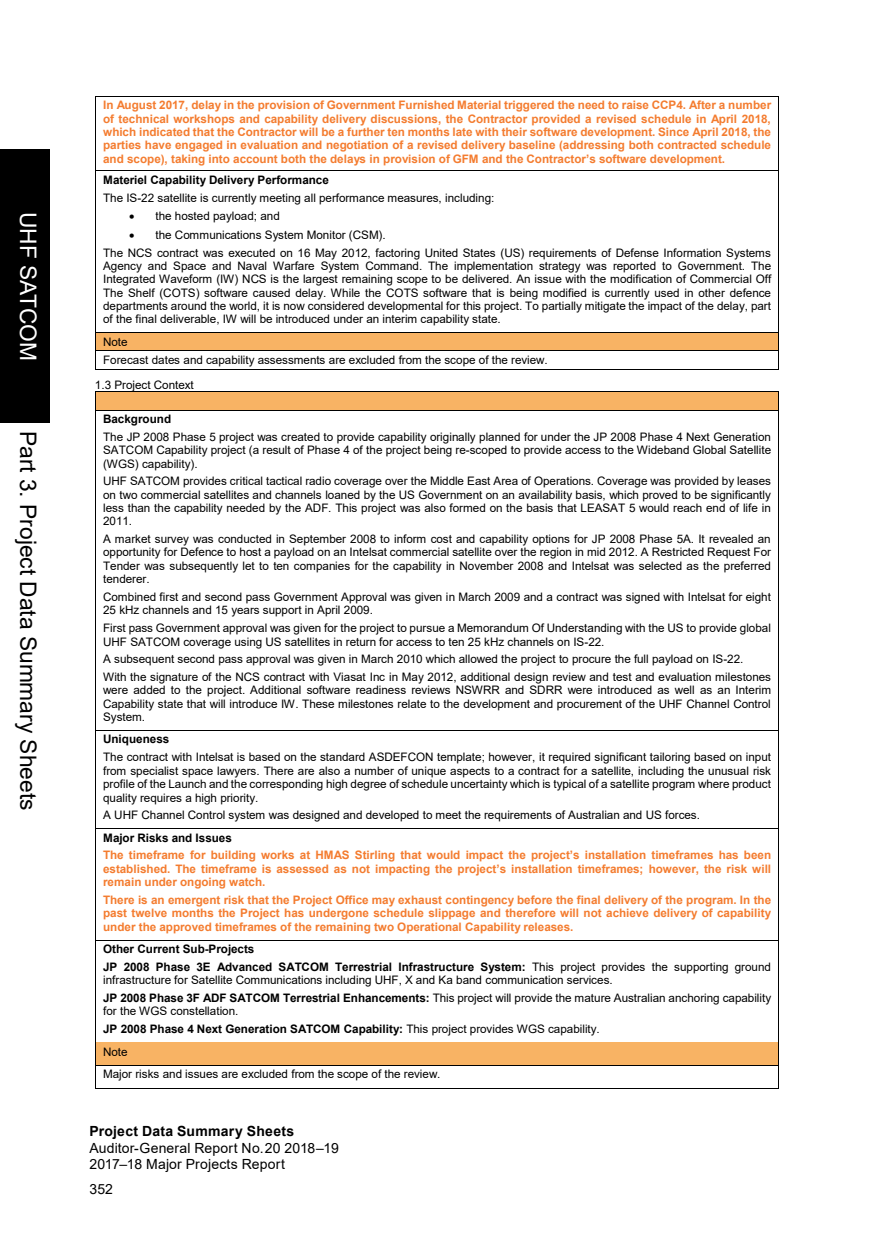
<style>
.page{position:relative;width:874px;height:1241px;background:#fff}
.page>*{position:absolute;margin:0;border:0;box-sizing:border-box;transform-origin:0 0}
.t1{font:22.75px "Arial";color:#000}
.t2{font:22.75px "Arial";color:#fff}
.t3{font:14px/15.8px "Arial";letter-spacing:.01em;color:#000}
.t4{font:700 14px "Arial";letter-spacing:.02em;color:#000}
.t5{font:11.72px/13.3px "Arial";letter-spacing:-.005em;color:#000}
.t6{font:700 11.72px/13.3px "Arial";letter-spacing:-.005em;color:#f47c2f;text-align:justify}
.t7{font:700 11.72px/17.7px "Arial";letter-spacing:-.005em;color:#000}
.s1{font-weight:400}
.s2{font-weight:700}
</style>
<div class="page">
<div style="left:0;top:150px;width:50px;height:273px;background:#000"></div>
<hr style="left:96px;top:96px;width:682px;height:1px;background:#000">
<hr style="left:95px;top:99px;width:1px;height:71px;background:#000">
<hr style="left:778px;top:99px;width:1px;height:71px;background:#000">
<hr style="left:96px;top:170px;width:682px;height:1px;background:#000">
<hr style="left:95px;top:173px;width:1px;height:159px;background:#000">
<hr style="left:778px;top:173px;width:1px;height:159px;background:#000">
<div style="left:103px;top:335px;width:667px;height:13px;background:#f8b364"></div>
<hr style="left:96px;top:332px;width:682px;height:1px;background:#000">
<hr style="left:96px;top:333px;width:682px;height:2px;background:#f8b364">
<hr style="left:95px;top:348px;width:683px;height:2px;background:#f8b364">
<hr style="left:96px;top:350px;width:682px;height:1px;background:#000">
<svg style="left:95px;top:332px;width:1px;height:37px"></svg>
<hr style="left:96px;top:368px;width:682px;height:1px;background:#000">
<svg style="left:778px;top:332px;width:1px;height:37px"></svg>
<div style="left:103px;top:394px;width:667px;height:13px;background:#f8b364"></div>
<hr style="left:96px;top:391px;width:682px;height:1px;background:#000">
<hr style="left:96px;top:392px;width:682px;height:2px;background:#f8b364">
<hr style="left:95px;top:407px;width:683px;height:2px;background:#f8b364">
<svg style="left:95px;top:391px;width:1px;height:21px"></svg>
<hr style="left:96px;top:409px;width:682px;height:1px;background:#000">
<svg style="left:778px;top:391px;width:1px;height:21px"></svg>
<hr style="left:95px;top:412px;width:1px;height:318px;background:#000">
<hr style="left:778px;top:412px;width:1px;height:318px;background:#000">
<hr style="left:96px;top:730px;width:682px;height:1px;background:#000">
<hr style="left:95px;top:732px;width:1px;height:96px;background:#000">
<hr style="left:778px;top:732px;width:1px;height:96px;background:#000">
<hr style="left:96px;top:828px;width:682px;height:1px;background:#000">
<hr style="left:95px;top:830px;width:1px;height:109px;background:#000">
<hr style="left:778px;top:830px;width:1px;height:109px;background:#000">
<hr style="left:96px;top:939px;width:682px;height:1px;background:#000">
<hr style="left:95px;top:942px;width:1px;height:99px;background:#000">
<hr style="left:778px;top:942px;width:1px;height:99px;background:#000">
<div style="left:103px;top:1044px;width:667px;height:18px;background:#f8b364"></div>
<hr style="left:96px;top:1041px;width:682px;height:1px;background:#000">
<hr style="left:96px;top:1042px;width:682px;height:2px;background:#f8b364">
<hr style="left:95px;top:1062px;width:683px;height:2px;background:#f8b364">
<hr style="left:96px;top:1064px;width:682px;height:1px;background:#000">
<svg style="left:95px;top:1041px;width:1px;height:47px"></svg>
<hr style="left:96px;top:1087px;width:682px;height:1px;background:#000">
<svg style="left:778px;top:1041px;width:1px;height:47px"></svg>
<h1 class="t2" style="left:44px;top:212px;width:150px;rotate:90deg">UHF SATCOM</h1>
<h1 class="t1" style="left:44px;top:430px;width:381px;rotate:90deg">Part 3. Project Data Summary Sheets</h1>
<p class="t6" style="left:103px;top:99px;width:669px">In August 2017, delay in the provision of Government Furnished Material triggered the need to raise CCP4. After a number of technical workshops and capability delivery discussions, the Contractor provided a revised schedule in April 2018, which indicated that the Contractor will be a further ten months late with their software development. Since April 2018, the parties have engaged in evaluation and negotiation of a revised delivery baseline (addressing both contracted schedule and scope), taking into account both the delays in provision of GFM and the Contractor’s software development.</p>
<p class="t7" style="left:103px;top:171px;width:227px">Materiel Capability Delivery Performance</p>
<p class="t5" style="left:103px;top:191px;width:392px">The IS-22 satellite is currently meeting all performance measures, including:</p>
<p class="t5" style="left:129px;top:209px;width:152px">• the hosted payload; and</p>
<p class="t5" style="left:103px;top:225px;width:669px;line-height:17.8px;text-indent:26px">• the Communications System Monitor (CSM).<br>The NCS contract was executed on 16 May 2012, factoring United States (US) requirements of Defense Information Systems</p>
<p class="t5" style="left:103px;top:259px;width:669px;text-align:justify">Agency and Space and Naval Warfare System Command. The implementation strategy was reported to Government. The Integrated Waveform (IW) NCS is the largest remaining scope to be delivered. An issue with the modification of Commercial Off The Shelf (COTS) software caused delay. While the COTS software that is being modified is currently used in other defence departments around the world, it is now considered developmental for this project. To partially mitigate the impact of the delay, part of the final deliverable, IW will be introduced under an interim capability state.</p>
<p class="t5" style="left:103px;top:332px;width:446px;line-height:18.2px">Note<br>Forecast dates and capability assessments are excluded from the scope of the review.</p>
<p class="t5" style="left:95px;top:378px;width:100px">1.3 Project Context</p>
<p class="t7" style="left:103px;top:410px;width:69px">Background</p>
<p class="t5" style="left:103px;top:430px;width:669px;text-align:justify">The JP 2008 Phase 5 project was created to provide capability originally planned for under the JP 2008 Phase 4 Next Generation SATCOM Capability project (a result of Phase 4 of the project being re-scoped to provide access to the Wideband Global Satellite (WGS) capability).</p>
<p class="t5" style="left:103px;top:474px;width:669px;text-align:justify">UHF SATCOM provides critical tactical radio coverage over the Middle East Area of Operations. Coverage was provided by leases on two commercial satellites and channels loaned by the US Government on an availability basis, which proved to be significantly less than the capability needed by the ADF. This project was also formed on the basis that LEASAT 5 would reach end of life in 2011.</p>
<p class="t5" style="left:103px;top:532px;width:669px;text-align:justify">A market survey was conducted in September 2008 to inform cost and capability options for JP 2008 Phase 5A. It revealed an opportunity for Defence to host a payload on an Intelsat commercial satellite over the region in mid 2012. A Restricted Request For Tender was subsequently let to ten companies for the capability in November 2008 and Intelsat was selected as the preferred tenderer.</p>
<p class="t5" style="left:103px;top:590px;width:669px">Combined first and second pass Government Approval was given in March 2009 and a contract was signed with Intelsat for eight<br>25 kHz channels and 15 years support in April 2009.</p>
<p class="t5" style="left:103px;top:621px;width:669px">First pass Government approval was given for the project to pursue a Memorandum Of Understanding with the US to provide global<br>UHF SATCOM coverage using US satellites in return for access to ten 25 kHz channels on IS-22.</p>
<p class="t5" style="left:103px;top:650px;width:669px;line-height:17.8px">A subsequent second pass approval was given in March 2010 which allowed the project to procure the full payload on IS-22.<br>With the signature of the NCS contract with Viasat Inc in May 2012, additional design review and test and evaluation milestones</p>
<p class="t5" style="left:103px;top:683px;width:669px;text-align:justify">were added to the project. Additional software readiness reviews NSWRR and SDRR were introduced as well as an Interim Capability state that will introduce IW. These milestones relate to the development and procurement of the UHF Channel Control System.</p>
<p class="t7" style="left:103px;top:730px;width:68px">Uniqueness</p>
<p class="t5" style="left:103px;top:750px;width:669px;text-align:justify">The contract with Intelsat is based on the standard ASDEFCON template; however, it required significant tailoring based on input from specialist space lawyers. There are also a number of unique aspects to a contract for a satellite, including the unusual risk profile of the Launch and the corresponding high degree of schedule uncertainty which is typical of a satellite program where product quality requires a high priority.</p>
<p class="t5" style="left:103px;top:808px;width:598px">A UHF Channel Control system was designed and developed to meet the requirements of Australian and US forces.</p>
<p class="t7" style="left:103px;top:828px;width:130px">Major Risks and Issues</p>
<p class="t6" style="left:103px;top:848px;width:669px">The timeframe for building works at HMAS Stirling that would impact the project’s installation timeframes has been established. The timeframe is assessed as not impacting the project’s installation timeframes; however, the risk will remain under ongoing watch.</p>
<p class="t6" style="left:103px;top:892px;width:669px">There is an emergent risk that the Project Office may exhaust contingency before the final delivery of the program. In the past twelve months the Project has undergone schedule slippage and therefore will not achieve delivery of capability under the approved timeframes of the remaining two Operational Capability releases.</p>
<p class="t7" style="left:103px;top:940px;width:669px">Other Current Sub-Projects<br>JP 2008 Phase 3E Advanced SATCOM Terrestrial Infrastructure System: <span class="s1">This project provides the supporting ground</span></p>
<p class="t5" style="left:103px;top:971px;width:669px;line-height:17.5px">infrastructure for Satellite Communications including UHF, X and Ka band communication services.<br><span class="s2">JP 2008 Phase 3F ADF SATCOM Terrestrial Enhancements:</span> This project will provide the mature Australian anchoring capability</p>
<p class="t5" style="left:103px;top:1002px;width:498px;line-height:17.7px">for the WGS constellation.<br><span class="s2">JP 2008 Phase 4 Next Generation SATCOM Capability:</span> This project provides WGS capability.</p>
<p class="t5" style="left:103px;top:1040px;width:339px;line-height:22.4px">Note<br>Major risks and issues are excluded from the scope of the review.</p>
<p class="t4" style="left:89px;top:1120px;width:206px">Project Data Summary Sheets</p>
<p class="t3" style="left:89px;top:1139px;width:251px">Auditor-General Report No. 20 2018–19<br>2017–18 Major Projects Report</p>
<p class="t3" style="left:89px;top:1181px;width:25px">352</p>
</div>
